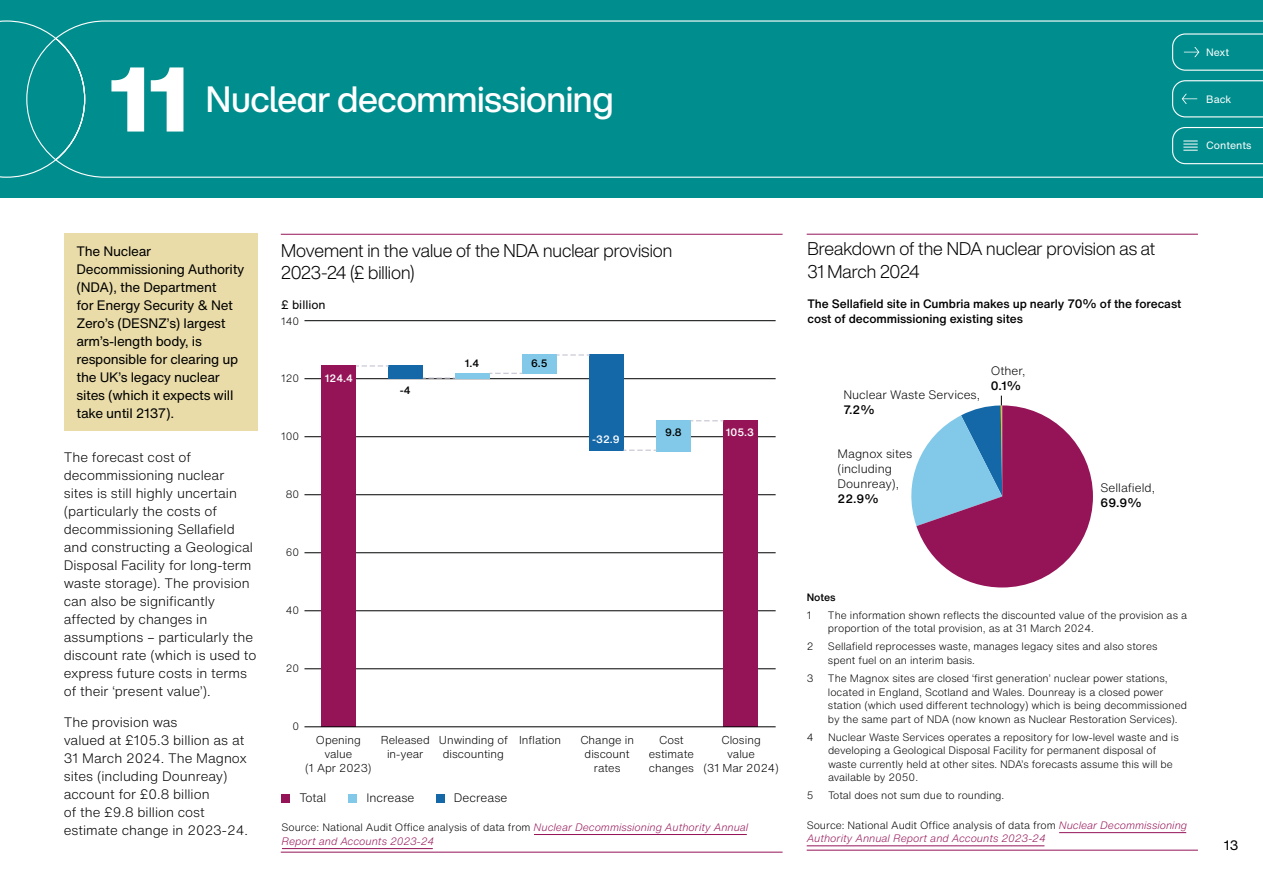
<style>
.page{position:relative;width:1263px;height:893px;background:#fff}
.page>*{position:absolute;margin:0;border:0;box-sizing:border-box;transform-origin:0 0}
.Overview_Section_Number{font:800 90px "Helvetica Now Text";color:#fff}
.Overview_Section_Title{font:500 36px "Helvetica Now Display";letter-spacing:-.01em;color:#fff}
.t1{font:300 18.15px/22.6px "Helvetica Now Display";color:#000}
.t2{font:300 18px/22.5px "Helvetica Now Display";color:#000}
.Overview_Body_Text{font:300 13.5px/18px "Helvetica Now Text";color:#000}
.t3{font:13.5px/18px "Helvetica Now Text";letter-spacing:-.02em;color:#000}
.t4{font:300 12px/15px "Helvetica Now Text";color:#000}
.t5{font:500 12px/15px "Helvetica Now Text";letter-spacing:-.005em;color:#000}
.t6{font:12px "Helvetica Now Text";color:#000}
.t7{font:300 11.25px/14.1px "Helvetica Now Text";color:#000;text-align:center}
.t8{font:300 10.5px/13.5px "Helvetica Now Text";color:#000}
.t9{font:italic 300 10.5px/13.5px "Helvetica Now Text";color:#951458}
.t10{font:500 10.5px/18px "Helvetica Now Text";color:#000}
.t11{font:10.5px "Helvetica Now Text";color:#fff}
.t12{font:500 10.5px "Helvetica Now Text";color:#fff}
.s1{font-weight:500}
.s2{font-style:normal;color:#000}
.s3{font-weight:300}
</style>
<div class="page">
<div style="left:0;top:0;width:1263px;height:198px;background:#008d8d"></div>
<svg style="left:0;top:20px;width:54px;height:158px"></svg>
<svg style="left:54px;top:20px;width:1209px;height:158px"></svg>
<div style="left:64px;top:234px;width:193px;height:197px;background:#e9dca9"></div>
<hr style="left:807px;top:234px;width:391px;height:1px;background:#951458">
<hr style="left:807px;top:850px;width:391px;height:1px;background:#951458">
<svg style="left:911px;top:396px;width:182px;height:191px"></svg>
<hr style="left:1059px;top:832px;width:127px;height:1px;background:#951458">
<hr style="left:807px;top:846px;width:237px;height:1px;background:#951458">
<hr style="left:281px;top:234px;width:501px;height:1px;background:#951458">
<hr style="left:281px;top:852px;width:501px;height:1px;background:#951458">
<div style="left:282px;top:794px;width:8px;height:8px;background:#951458"></div>
<div style="left:348px;top:794px;width:9px;height:8px;background:#82c9e9"></div>
<div style="left:436px;top:794px;width:8px;height:8px;background:#1468a8"></div>
<hr style="left:304px;top:668px;width:472px;height:1px;background:#010202">
<hr style="left:304px;top:610px;width:472px;height:1px;background:#010202">
<hr style="left:304px;top:552px;width:472px;height:1px;background:#010202">
<hr style="left:304px;top:494px;width:472px;height:1px;background:#010202">
<hr style="left:304px;top:436px;width:472px;height:1px;background:#010202">
<hr style="left:304px;top:378px;width:472px;height:1px;background:#010202">
<hr style="left:304px;top:320px;width:472px;height:1px;background:#010202">
<div style="left:322px;top:365px;width:34px;height:362px;background:#951457"></div>
<div style="left:389px;top:365px;width:34px;height:14px;background:#1468a8"></div>
<div style="left:456px;top:373px;width:34px;height:6px;background:#82c9e9"></div>
<div style="left:522px;top:354px;width:35px;height:19px;background:#82c9e9"></div>
<div style="left:589px;top:354px;width:34px;height:97px;background:#1468a8"></div>
<div style="left:656px;top:420px;width:34px;height:31px;background:#82c9e9"></div>
<div style="left:723px;top:420px;width:34px;height:307px;background:#951457"></div>
<hr style="left:304px;top:726px;width:472px;height:1px;background:#010202">
<svg style="left:356px;top:365px;width:33px;height:2px"></svg>
<svg style="left:489px;top:373px;width:33px;height:1px"></svg>
<svg style="left:423px;top:377px;width:33px;height:2px"></svg>
<svg style="left:557px;top:354px;width:33px;height:2px"></svg>
<svg style="left:623px;top:450px;width:34px;height:1px"></svg>
<svg style="left:690px;top:420px;width:33px;height:1px"></svg>
<hr style="left:534px;top:834px;width:213px;height:1px;background:#951458">
<hr style="left:282px;top:848px;width:151px;height:1px;background:#951458">
<svg style="left:1172px;top:127px;width:91px;height:37px"></svg>
<svg style="left:1172px;top:80px;width:91px;height:37px"></svg>
<svg style="left:1172px;top:33px;width:91px;height:38px"></svg>
<h2 class="Overview_Section_Number" style="left:109px;top:32px;width:85px">11</h2>
<h2 class="Overview_Section_Title" style="left:206px;top:75px;width:409px">Nuclear decommissioning</h2>
<p class="t11" style="left:1206px;top:44px;width:25px">Next</p>
<p class="t11" style="left:1206px;top:91px;width:27px">Back</p>
<p class="t11" style="left:1206px;top:138px;width:47px">Contents</p>
<p class="t3" style="left:77px;top:242px;width:169px">The Nuclear<br>Decommissioning Authority (NDA), the Department<br>for Energy Security &amp; Net<br>Zero’s (DESNZ’s) largest arm’s-length body, is responsible for clearing up the UK’s legacy nuclear sites (which it expects will take until 2137).</p>
<p class="t2" style="left:807px;top:237px;width:349px">Breakdown of the NDA nuclear provision as at<br>31 March 2024</p>
<p class="t1" style="left:281px;top:239px;width:393px">Movement in the value of the NDA nuclear provision<br>2023-24 (£ billion)</p>
<p class="t6" style="left:281px;top:295px;width:46px">£ billion</p>
<p class="t5" style="left:807px;top:296px;width:375px">The Sellafield site in Cumbria makes up nearly 70% of the forecast cost of decommissioning existing sites</p>
<p class="t8" style="left:281px;top:314px;width:20px">140</p>
<p class="t10" style="left:531px;top:354px;width:18px">6.5</p>
<p class="t10" style="left:465px;top:354px;width:16px">1.4</p>
<p class="t4" style="left:991px;top:363px;width:36px">Other,<br><span class="s1">0.1%</span></p>
<p class="t12" style="left:325px;top:370px;width:30px">124.4</p>
<p class="t8" style="left:281px;top:372px;width:20px">120</p>
<p class="t10" style="left:400px;top:381px;width:12px">-4</p>
<p class="t4" style="left:843px;top:386px;width:138px">Nuclear Waste Services,<br><span class="s1">7.2%</span></p>
<p class="Overview_Body_Text" style="left:64px;top:448px;width:194px">The forecast cost of decommissioning nuclear sites is still highly uncertain (particularly the costs of decommissioning Sellafield and constructing a Geological<br>Disposal Facility for long-term waste storage). The provision can also be significantly affected by changes in assumptions – particularly the discount rate (which is used to express future costs in terms of their ‘present value’).</p>
<p class="Overview_Body_Text" style="left:64px;top:713px;width:186px">The provision was<br>valued at £105.3 billion as at<br>31 March 2024. The Magnox sites (including Dounreay) account for £0.8 billion<br>of the £9.8 billion cost estimate change in 2023‑24.</p>
<p class="t8" style="left:281px;top:430px;width:20px">100</p>
<p class="t8" style="left:286px;top:487px;width:15px">80</p>
<p class="t8" style="left:286px;top:545px;width:15px">60</p>
<p class="t8" style="left:286px;top:603px;width:15px">40</p>
<p class="t8" style="left:286px;top:661px;width:15px">20</p>
<p class="t8" style="left:292px;top:719px;width:8px">0</p>
<p class="t12" style="left:592px;top:432px;width:29px">-32.9</p>
<p class="t10" style="left:665px;top:423px;width:18px">9.8</p>
<p class="t12" style="left:726px;top:424px;width:30px">105.3</p>
<p class="t7" style="left:305px;top:732px;width:68px">Opening value<br>(1 Apr 2023)</p>
<p class="t7" style="left:381px;top:732px;width:51px">Released in-year</p>
<p class="t7" style="left:439px;top:732px;width:71px">Unwinding of discounting</p>
<p class="t7" style="left:519px;top:732px;width:44px">Inflation</p>
<p class="t7" style="left:580px;top:732px;width:55px">Change in discount rates</p>
<p class="t7" style="left:649px;top:732px;width:47px">Cost estimate changes</p>
<p class="t7" style="left:703px;top:732px;width:77px">Closing<br>value<br>(31 Mar 2024)</p>
<p class="t4" style="left:300px;top:790px;width:28px">Total</p>
<p class="t4" style="left:366px;top:790px;width:49px">Increase</p>
<p class="t4" style="left:454px;top:790px;width:55px">Decrease</p>
<p class="t9" style="left:282px;top:820px;width:468px"><span class="s2">Source: National Audit Office analysis of data from</span> Nuclear Decommissioning Authority Annual<br>Report and Accounts 2023-24</p>
<p class="t4" style="left:837px;top:446px;width:76px">Magnox sites (including<br>Dounreay),<br><span class="s1">22.9%</span></p>
<p class="t4" style="left:1101px;top:480px;width:56px">Sellafield,<br><span class="s1">69.9%</span></p>
<p class="t10" style="left:807px;top:588px;width:30px">Notes<br><span class="s3">1</span></p>
<p class="t8" style="left:828px;top:608px;width:361px">The information shown reflects the discounted value of the provision as a proportion of the total provision, as at 31 March 2024.</p>
<p class="t8" style="left:807px;top:639px;width:8px">2</p>
<p class="t8" style="left:828px;top:639px;width:331px">Sellafield reprocesses waste, manages legacy sites and also stores spent fuel on an interim basis.</p>
<p class="t8" style="left:807px;top:671px;width:8px">3</p>
<p class="t8" style="left:828px;top:671px;width:360px">The Magnox sites are closed ‘first generation’ nuclear power stations, located in England, Scotland and Wales. Dounreay is a closed power station (which used different technology) which is being decommissioned by the same part of NDA (now known as Nuclear Restoration Services).</p>
<p class="t8" style="left:807px;top:730px;width:8px">4</p>
<p class="t8" style="left:828px;top:730px;width:352px">Nuclear Waste Services operates a repository for low-level waste and is developing a Geological Disposal Facility for permanent disposal of waste currently held at other sites. NDA’s forecasts assume this will be available by 2050.</p>
<p class="t8" style="left:807px;top:788px;width:8px">5</p>
<p class="t8" style="left:828px;top:788px;width:178px">Total does not sum due to rounding.</p>
<p class="t9" style="left:807px;top:818px;width:382px"><span class="s2">Source: National Audit Office analysis of data from</span> Nuclear Decommissioning<br>Authority Annual Report and Accounts 2023-24</p>
<p class="t3" style="left:1224px;top:836px;width:16px">13</p>
</div>
